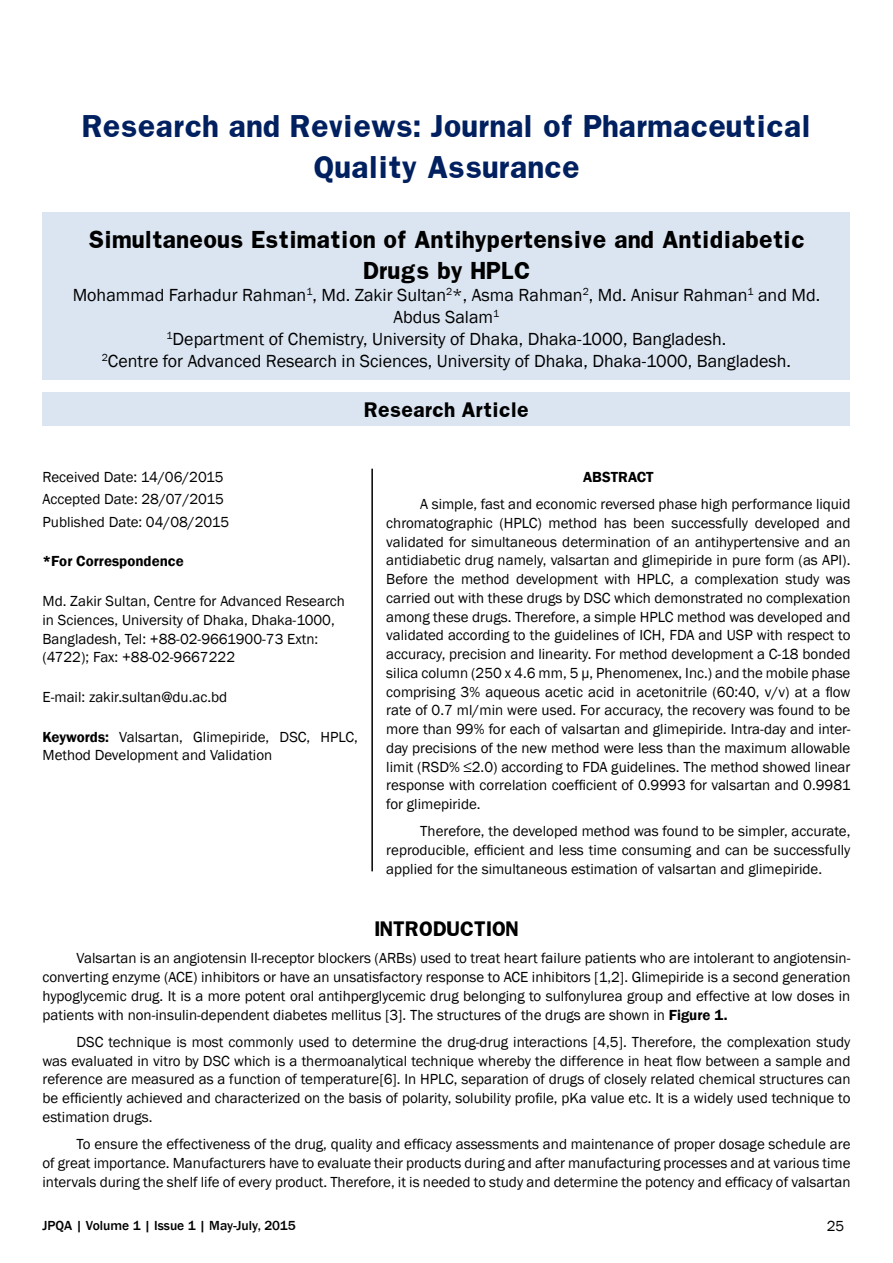
<style>
.page{position:relative;width:893px;height:1263px;background:#fff}
.page>*{position:absolute;margin:0;border:0;box-sizing:border-box;transform-origin:0 0}
.t1{font:700 27px/40.5px "Franklin";color:#002060;text-align:center}
.t2{font:700 21px/31.5px "Franklin";color:#000;text-align:center}
.t3{font:18px/21.9px "Franklin Gothic";color:#000;text-align:center}
.t4{font:700 18px "Franklin";color:#000}
.t5{font:15px/18.8px "Franklin Gothic";color:#000;text-align:justify}
.t6{font:600 15px "Franklin Gothic";color:#000}
.t7{font:500 13.5px "Franklin Gothic";color:#000}
.s1{font-weight:600}
</style>
<div class="page">
<div style="left:43px;top:212px;width:807px;height:168px;background:#dbe5f1"></div>
<div style="left:43px;top:393px;width:807px;height:33px;background:#dbe5f1"></div>
<hr style="left:371px;top:469px;width:2px;height:402px;background:#000">
<h1 class="t1" style="left:82px;top:106px;width:730px">Research and Reviews: Journal of Pharmaceutical<br>Quality Assurance</h1>
<h2 class="t2" style="left:88px;top:223px;width:718px">Simultaneous Estimation of Antihypertensive and Antidiabetic<br>Drugs by HPLC</h2>
<p class="t3" style="left:73px;top:285px;width:749px">Mohammad Farhadur Rahman<sup>1</sup>, Md. Zakir Sultan<sup>2</sup>*, Asma Rahman<sup>2</sup>, Md. Anisur Rahman<sup>1</sup> and Md.<br>Abdus Salam<sup>1<br>1</sup>Department of Chemistry, University of Dhaka, Dhaka-1000, Bangladesh.<br><sup>2</sup>Centre for Advanced Research in Sciences, University of Dhaka, Dhaka-1000, Bangladesh.</p>
<p class="t4" style="left:364px;top:397px;width:166px">Research Article</p>
<p class="t5" style="left:43px;top:466px;width:188px;line-height:22.5px;text-align:left">Received Date: 14/06/2015<br>Accepted Date: 28/07/2015<br>Published Date: 04/08/2015</p>
<p class="t6" style="left:43px;top:552px;width:143px">*For Correspondence</p>
<p class="t5" style="left:43px;top:592px;width:304px;text-align:left">Md. Zakir Sultan, Centre for Advanced Research in Sciences, University of Dhaka, Dhaka-1000, Bangladesh, Tel: +88-02-9661900-73 Extn: (4722); Fax: +88-02-9667222</p>
<p class="t5" style="left:43px;top:688px;width:186px">E-mail: zakir.sultan@du.ac.bd</p>
<p class="t5" style="left:43px;top:728px;width:317px;line-height:18px"><span class="s1">Keywords:</span> Valsartan, Glimepiride, DSC, HPLC,<br>Method Development and Validation</p>
<p class="t6" style="left:583px;top:468px;width:72px">ABSTRACT</p>
<p class="t5" style="left:386px;top:495px;width:466px;text-indent:34px">A simple, fast and economic reversed phase high performance liquid chromatographic (HPLC) method has been successfully developed and validated for simultaneous determination of an antihypertensive and an antidiabetic drug namely, valsartan and glimepiride in pure form (as API).<br>Before the method development with HPLC, a complexation study was carried out with these drugs by DSC which demonstrated no complexation among these drugs. Therefore, a simple HPLC method was developed and validated according to the guidelines of ICH, FDA and USP with respect to accuracy, precision and linearity. For method development a C-18 bonded silica column (250 x 4.6 mm, 5 μ, Phenomenex, Inc.) and the mobile phase comprising 3% aqueous acetic acid in acetonitrile (60:40, v/v) at a flow rate of 0.7 ml/min were used. For accuracy, the recovery was found to be more than 99% for each of valsartan and glimepiride. Intra-day and inter&shy;day precisions of the new method were less than the maximum allowable limit (RSD% ≤2.0) according to FDA guidelines. The method showed linear response with correlation coefficient of 0.9993 for valsartan and 0.9981 for glimepiride.</p>
<p class="t5" style="left:386px;top:822px;width:466px;text-indent:34px">Therefore, the developed method was found to be simpler, accurate, reproducible, efficient and less time consuming and can be successfully applied for the simultaneous estimation of valsartan and glimepiride.</p>
<p class="t4" style="left:374px;top:916px;width:146px">INTRODUCTION</p>
<p class="t5" style="left:43px;top:949px;width:809px;text-indent:34px">Valsartan is an angiotensin II-receptor blockers (ARBs) used to treat heart failure patients who are intolerant to angiotensin&shy;converting enzyme (ACE) inhibitors or have an unsatisfactory response to ACE inhibitors [1,2]. Glimepiride is a second generation hypoglycemic drug. It is a more potent oral antihperglycemic drug belonging to sulfonylurea group and effective at low doses in patients with non-insulin-dependent diabetes mellitus [3]. The structures of the drugs are shown in <span class="s1">Figure 1.</span></p>
<p class="t5" style="left:43px;top:1033px;width:809px;text-indent:34px">DSC technique is most commonly used to determine the drug-drug interactions [4,5]. Therefore, the complexation study was evaluated in vitro by DSC which is a thermoanalytical technique whereby the difference in heat flow between a sample and reference are measured as a function of temperature[6]. In HPLC, separation of drugs of closely related chemical structures can be efficiently achieved and characterized on the basis of polarity, solubility profile, pKa value etc. It is a widely used technique to estimation drugs.</p>
<p class="t5" style="left:43px;top:1135px;width:809px;text-indent:34px">To ensure the effectiveness of the drug, quality and efficacy assessments and maintenance of proper dosage schedule are of great importance. Manufacturers have to evaluate their products during and after manufacturing processes and at various time intervals during the shelf life of every product. Therefore, it is needed to study and determine the potency and efficacy of valsartan</p>
<p class="t7" style="left:43px;top:1217px;width:255px">JPQA | Volume 1 | Issue 1 | May-July, 2015</p>
<p class="t5" style="left:827px;top:1217px;width:19px">25</p>
</div>
